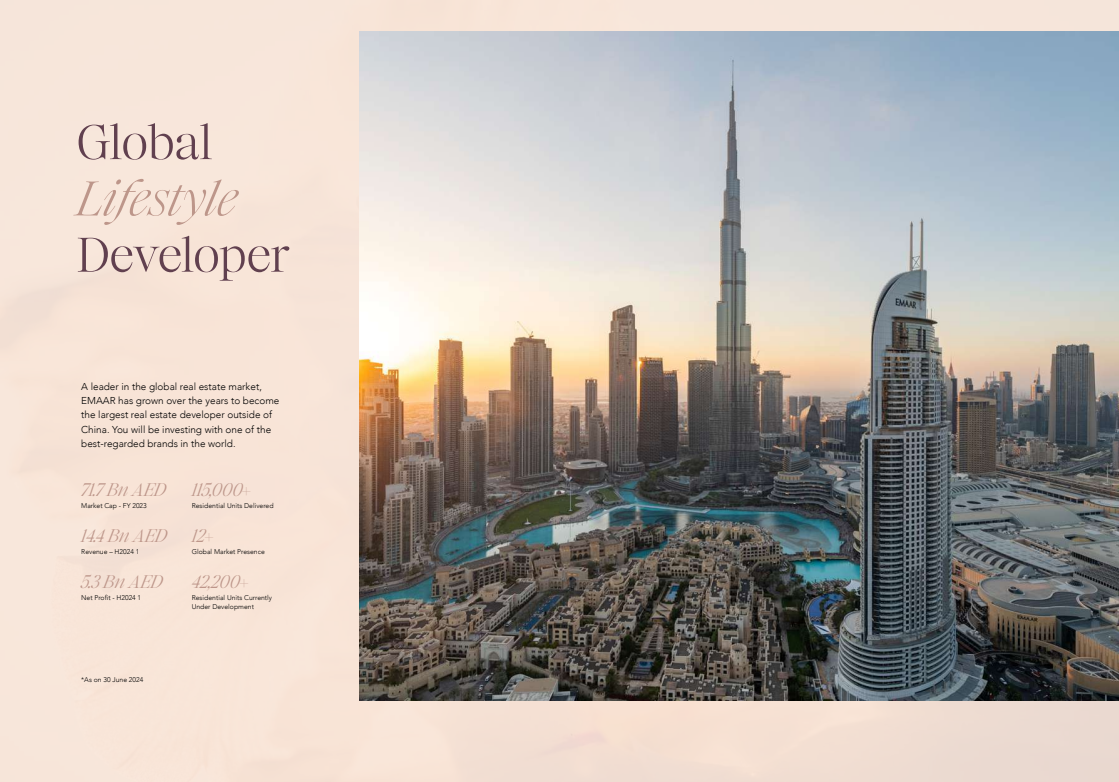
<style>
.page{position:relative;width:1119px;height:782px;background:#fff}
.page>*{position:absolute;margin:0;border:0;box-sizing:border-box;transform-origin:0 0}
.t1{font:300 50px "Ethic New";color:#61404f}
.t2{font:italic 300 50px "Ethic New";letter-spacing:-.02em;color:#bd968a}
.t3{font:italic 300 18.75px "Ethic New";letter-spacing:-.01em;color:#bd968a}
.t4{font:300 10px/14.4px "Avenir";color:#000}
.t5{font:300 6.88px/8.8px "Avenir";color:#000}
</style>
<div class="page">
<div style="left:0;top:0;width:1119px;height:781px;background:#f8e5d8"></div>
<img style="left:359px;top:31px;width:760px;height:669px">
<h1 class="t1" style="left:77px;top:111px;width:137px">Global</h1>
<h1 class="t2" style="left:77px;top:168px;width:162px">Lifestyle</h1>
<h1 class="t1" style="left:77px;top:224px;width:214px">Developer</h1>
<p class="t4" style="left:81px;top:379px;width:200px">A leader in the global real estate market, EMAAR has grown over the years to become the largest real estate developer outside of China. You will be investing with one of the best-regarded brands in the world.</p>
<h2 class="t3" style="left:81px;top:477px;width:87px">71.7Bn AED</h2>
<p class="t5" style="left:81px;top:500px;width:67px">Market Cap - FY 2023</p>
<h2 class="t3" style="left:81px;top:524px;width:88px">14.4 Bn AED</h2>
<p class="t5" style="left:81px;top:547px;width:60px">Revenue – H2024 1</p>
<h2 class="t3" style="left:81px;top:570px;width:83px">5.3 Bn AED</h2>
<p class="t5" style="left:81px;top:593px;width:61px">Net Profit H- 2024 1</p>
<h2 class="t3" style="left:192px;top:477px;width:61px">115,000+</h2>
<p class="t5" style="left:192px;top:500px;width:83px">Residential Units Delivered</p>
<h2 class="t3" style="left:192px;top:524px;width:23px">12+</h2>
<p class="t5" style="left:192px;top:547px;width:75px">Global Market Presence</p>
<h2 class="t3" style="left:192px;top:570px;width:58px">42,200+</h2>
<p class="t5" style="left:192px;top:593px;width:82px">Residential Units Currently<br>Under Development</p>
<p class="t5" style="left:81px;top:675px;width:63px">*As on 30 June 2024</p>
</div>
